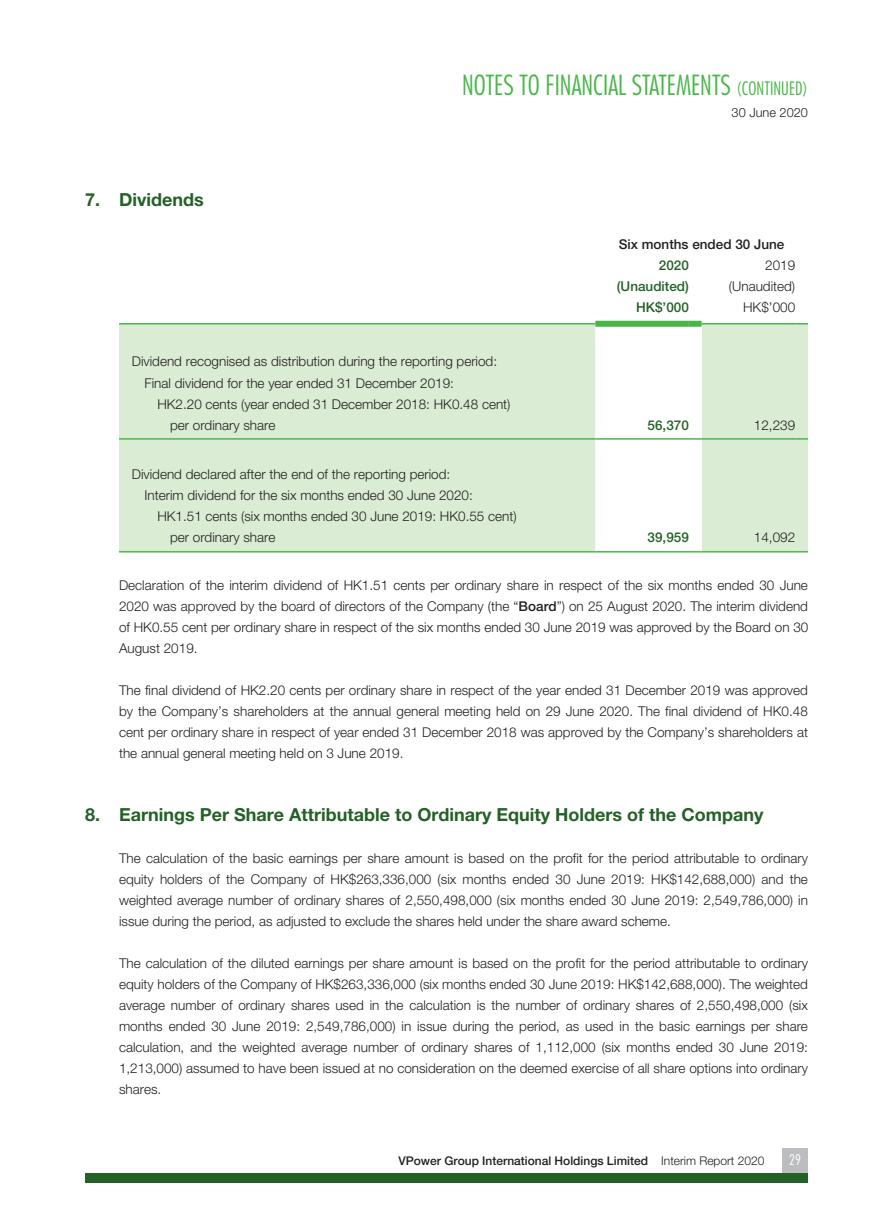
<style>
.page{position:relative;width:893px;height:1212px;background:#fff}
.page>*{position:absolute;margin:0;border:0;box-sizing:border-box;transform-origin:0 0}
.t1{font:300 condensed 27px "Futura Std";color:#49b748}
.t2{font:700 18px "Helvetica Neue LT Std";color:#246126}
.t3{font:300 condensed 14.25px "Futura Std";color:#fff}
.t4{font:300 13.5px/21px "Helvetica Neue LT Std";color:#231f20;text-align:justify}
.t5{font:500 13.5px "Helvetica Neue LT Std";color:#246126}
.t6{font:500 13.5px "Helvetica Neue LT Std";color:#231f20}
.t7{font:300 12.75px "Helvetica Neue LT Std";color:#231f20}
.t8{font:500 12px "Helvetica Neue LT Std";color:#231f20}
.s1{font-size:18px}
.s2{font-weight:500}
.s3{font-weight:300}
</style>
<div class="page">
<div style="left:782px;top:1148px;width:26px;height:25px;background:#bcbdc0"></div>
<div style="left:85px;top:1173px;width:723px;height:10px;background:#246126"></div>
<div style="left:119px;top:324px;width:689px;height:227px;background:#daecd4"></div>
<hr style="left:119px;top:438px;width:476px;height:2px;background:#49b748">
<hr style="left:702px;top:438px;width:93px;height:2px;background:#49b748">
<svg style="left:795px;top:438px;width:13px;height:2px"></svg>
<hr style="left:119px;top:551px;width:476px;height:1px;background:#49b748">
<svg style="left:595px;top:327px;width:107px;height:225px"></svg>
<hr style="left:702px;top:551px;width:93px;height:1px;background:#49b748">
<svg style="left:795px;top:551px;width:13px;height:1px"></svg>
<hr style="left:119px;top:323px;width:476px;height:1px;background:#49b748">
<hr style="left:702px;top:323px;width:93px;height:1px;background:#49b748">
<svg style="left:795px;top:323px;width:13px;height:1px"></svg>
<div style="left:595px;top:321px;width:94px;height:6px;background:#49b748"></div>
<div style="left:689px;top:321px;width:13px;height:6px;background:#49b748"></div>
<h2 class="t2" style="left:85px;top:189px;width:120px">7. Dividends</h2>
<h1 class="t1" style="left:462px;top:69px;width:347px">NOTES TO FINANCIAL STATEMENTS <span class="s1">(CONTINUED)</span></h1>
<p class="t7" style="left:732px;top:105px;width:78px">30 June 2020</p>
<p class="t6" style="left:619px;top:236px;width:167px">Six months ended 30 June</p>
<p class="t5" style="left:659px;top:257px;width:32px">2020</p>
<p class="t4" style="left:765px;top:254px;width:32px">2019</p>
<p class="t5" style="left:617px;top:278px;width:74px">(Unaudited)</p>
<p class="t4" style="left:729px;top:275px;width:68px">(Unaudited)</p>
<p class="t5" style="left:636px;top:299px;width:54px">HK$’000</p>
<p class="t4" style="left:743px;top:296px;width:54px">HK$’000</p>
<p class="t4" style="left:145px;top:351px;width:354px;text-indent:-13px">Dividend recognised as distribution during the reporting period:<br>Final dividend for the year ended 31 December 2019:</p>
<p class="t4" style="left:170px;top:393px;width:342px;text-indent:-13px">HK2.20 cents (year ended 31 December 2018: HK0.48 cent) per ordinary share</p>
<p class="t5" style="left:648px;top:417px;width:43px">56,370</p>
<p class="t4" style="left:754px;top:414px;width:43px">12,239</p>
<p class="t4" style="left:132px;top:464px;width:320px">Dividend declared after the end of the reporting period:</p>
<p class="t4" style="left:145px;top:485px;width:330px">Interim dividend for the six months ended 30 June 2020:</p>
<p class="t4" style="left:157px;top:506px;width:361px">HK1.51 cents (six months ended 30 June 2019: HK0.55 cent)</p>
<p class="t4" style="left:170px;top:527px;width:107px">per ordinary share</p>
<p class="t5" style="left:648px;top:530px;width:43px">39,959</p>
<p class="t4" style="left:754px;top:527px;width:43px">14,092</p>
<p class="t4" style="left:119px;top:574px;width:691px">Declaration of the interim dividend of HK1.51 cents per ordinary share in respect of the six months ended 30 June 2020 was approved by the board of directors of the Company (the “<span class="s2">Board</span>”) on 25 August 2020. The interim dividend of HK0.55 cent per ordinary share in respect of the six months ended 30 June 2019 was approved by the Board on 30<br>August 2019.</p>
<p class="t4" style="left:119px;top:679px;width:690px">The final dividend of HK2.20 cents per ordinary share in respect of the year ended 31 December 2019 was approved by the Company’s shareholders at the annual general meeting held on 29 June 2020. The final dividend of HK0.48 cent per ordinary share in respect of year ended 31 December 2018 was approved by the Company’s shareholders at the annual general meeting held on 3 June 2019.</p>
<h2 class="t2" style="left:85px;top:803px;width:680px">8. Earnings Per Share Attributable to Ordinary Equity Holders of the Company</h2>
<p class="t4" style="left:119px;top:847px;width:690px">The calculation of the basic earnings per share amount is based on the profit for the period attributable to ordinary equity holders of the Company of HK$263,336,000 (six months ended 30 June 2019: HK$142,688,000) and the weighted average number of ordinary shares of 2,550,498,000 (six months ended 30 June 2019: 2,549,786,000) in issue during the period, as adjusted to exclude the shares held under the share award scheme.</p>
<p class="t4" style="left:119px;top:952px;width:690px">The calculation of the diluted earnings per share amount is based on the profit for the period attributable to ordinary equity holders of the Company of HK$263,336,000 (six months ended 30 June 2019: HK$142,688,000). The weighted average number of ordinary shares used in the calculation is the number of ordinary shares of 2,550,498,000 (six months ended 30 June 2019: 2,549,786,000) in issue during the period, as used in the basic earnings per share calculation, and the weighted average number of ordinary shares of 1,112,000 (six months ended 30 June 2019:<br>1,213,000) assumed to have been issued at no consideration on the deemed exercise of all share options into ordinary shares.</p>
<p class="t8" style="left:398px;top:1154px;width:367px">VPower Group International Holdings Limited <span class="s3">Interim Report 2020</span></p>
<p class="t3" style="left:789px;top:1151px;width:13px">29</p>
</div>
